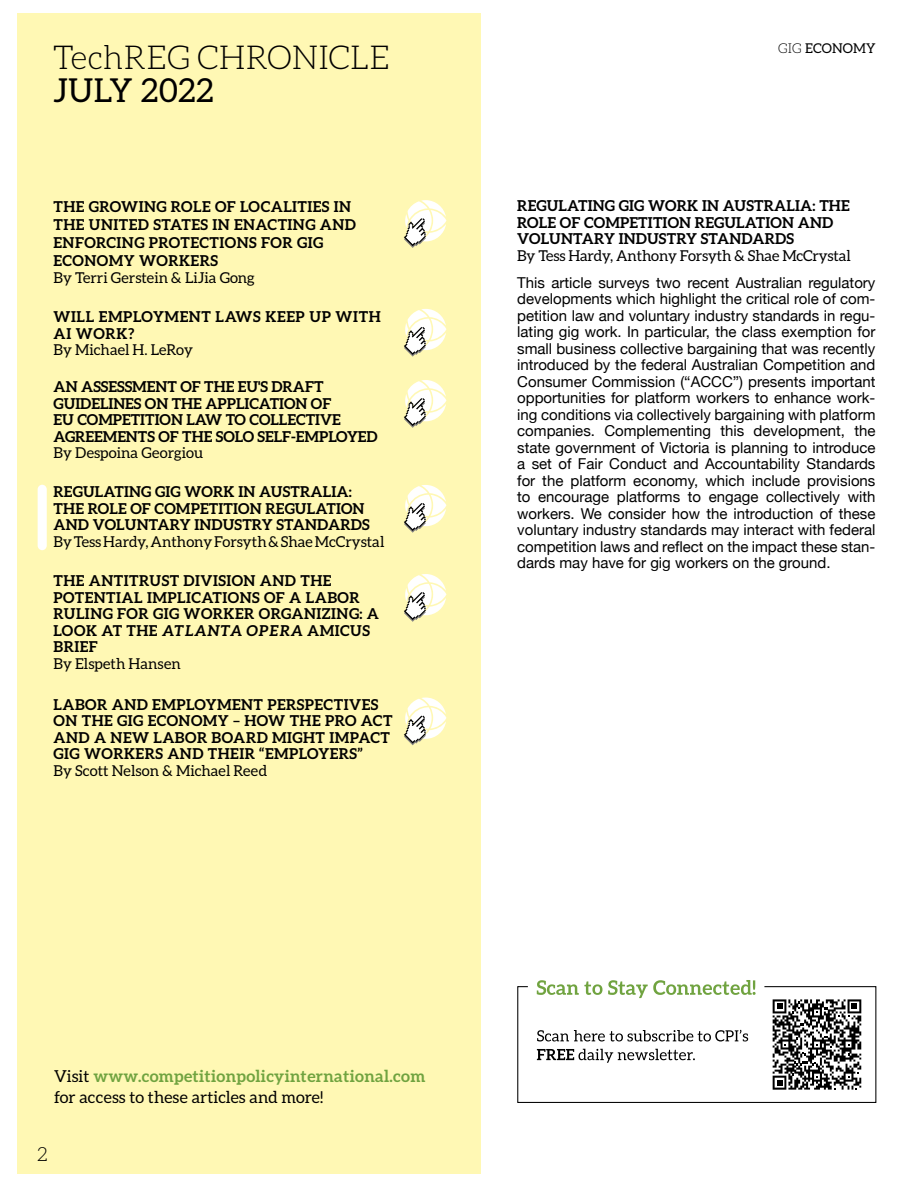
<style>
.page{position:relative;width:918px;height:1188px;background:#fff}
.page>*{position:absolute;margin:0;border:0;box-sizing:border-box;transform-origin:0 0}
.t1{font:300 33px "Aleo";letter-spacing:.005em;color:#000}
.t2{font:33px "Aleo";letter-spacing:.015em;color:#000}
.t3{font:300 19.5px "Aleo";color:#000}
.t4{font:700 16.5px/21px "Aleo";letter-spacing:.02em;color:#70a340}
.t5{font:15px/16.5px "Helvetica Neue";color:#000;text-align:justify}
.t6{font:700 15px/16.5px "Aleo";letter-spacing:.03em;color:#000}
.t7{font:700 15px/16.5px "Aleo";letter-spacing:.01em;color:#000}
.t8{font:15px "Aleo";color:#000}
.t9{font:700 15px/16.5px "Aleo";letter-spacing:.04em;color:#000}
.t10{font:13.5px "Aleo";letter-spacing:.01em;color:#000}
.s1{font-style:italic}
.s2{font-weight:300}
.s3{font-weight:400;color:#000}
</style>
<div class="page">
<div style="left:17px;top:14px;width:464px;height:1160px;background:#fff8b4"></div>
<svg style="left:517px;top:980px;width:360px;height:123px"></svg>
<svg style="left:404px;top:200px;width:42px;height:48px"></svg>
<svg style="left:404px;top:309px;width:42px;height:48px"></svg>
<svg style="left:404px;top:380px;width:42px;height:48px"></svg>
<svg style="left:404px;top:485px;width:42px;height:48px"></svg>
<svg style="left:404px;top:574px;width:42px;height:48px"></svg>
<svg style="left:404px;top:698px;width:42px;height:47px"></svg>
<div style="left:38px;top:485px;width:9px;height:65px;background:#fff;border-radius:5px"></div>
<h1 class="t1" style="left:53px;top:40px;width:338px">TechREG CHRONICLE</h1>
<h1 class="t2" style="left:53px;top:72px;width:162px">JULY 2022</h1>
<p class="t6" style="left:54px;top:198px;width:304px;line-height:18px">THE GROWING ROLE OF LOCALITIES IN<br>THE UNITED STATES IN ENACTING AND<br>ENFORCING PROTECTIONS FOR GIG<br>ECONOMY WORKERS</p>
<p class="t8" style="left:54px;top:269px;width:203px">By Terri Gerstein &amp; LiJia Gong</p>
<p class="t9" style="left:54px;top:308px;width:329px">WILL EMPLOYMENT LAWS KEEP UP WITH<br>AI WORK?</p>
<p class="t8" style="left:54px;top:342px;width:141px">By Michael H. LeRoy</p>
<p class="t7" style="left:54px;top:378px;width:326px">AN ASSESSMENT OF THE EU'S DRAFT GUIDELINES ON THE APPLICATION OF<br>EU COMPETITION LAW TO COLLECTIVE AGREEMENTS OF THE SOLO SELF-EMPLOYED</p>
<p class="t8" style="left:54px;top:444px;width:151px">By Despoina Georgiou</p>
<p class="t7" style="left:54px;top:483px;width:318px">REGULATING GIG WORK IN AUSTRALIA:<br>THE ROLE OF COMPETITION REGULATION<br>AND VOLUNTARY INDUSTRY STANDARDS</p>
<p class="t8" style="left:54px;top:533px;width:332px">By Tess Hardy, Anthony Forsyth &amp; Shae McCrystal</p>
<p class="t6" style="left:54px;top:572px;width:327px">THE ANTITRUST DIVISION AND THE<br>POTENTIAL IMPLICATIONS OF A LABOR<br>RULING FOR GIG WORKER ORGANIZING: A<br>LOOK AT THE <span class="s1">ATLANTA OPERA</span> AMICUS<br>BRIEF</p>
<p class="t8" style="left:54px;top:655px;width:129px">By Elspeth Hansen</p>
<p class="t6" style="left:54px;top:696px;width:341px">LABOR AND EMPLOYMENT PERSPECTIVES ON THE GIG ECONOMY – HOW THE PRO ACT AND A NEW LABOR BOARD MIGHT IMPACT GIG WORKERS AND THEIR “EMPLOYERS”</p>
<p class="t8" style="left:54px;top:762px;width:215px">By Scott Nelson &amp; Michael Reed</p>
<p class="t10" style="left:778px;top:41px;width:99px"><span class="s2">GIG</span> ECONOMY</p>
<p class="t7" style="left:517px;top:197px;width:334px">REGULATING GIG WORK IN AUSTRALIA: THE<br>ROLE OF COMPETITION REGULATION AND<br>VOLUNTARY INDUSTRY STANDARDS</p>
<p class="t8" style="left:517px;top:247px;width:335px">By Tess Hardy, Anthony Forsyth &amp; Shae McCrystal</p>
<p class="t5" style="left:517px;top:275px;width:360px">This article surveys two recent Australian regulatory developments which highlight the critical role of com&shy;petition law and voluntary industry standards in regu&shy;lating gig work. In particular, the class exemption for small business collective bargaining that was recently introduced by the federal Australian Competition and Consumer Commission (“ACCC”) presents important opportunities for platform workers to enhance work&shy;ing conditions via collectively bargaining with platform companies. Complementing this development, the state government of Victoria is planning to introduce a set of Fair Conduct and Accountability Standards for the platform economy, which include provisions to encourage platforms to engage collectively with workers. We consider how the introduction of these voluntary industry standards may interact with federal competition laws and reflect on the impact these stan&shy;dards may have for gig workers on the ground.</p>
<p class="t4" style="left:54px;top:1065px;width:373px"><span class="s3">Visit</span> www.competitionpolicyinternational.com <span class="s3">for access to these articles and more!</span></p>
<h2 class="t3" style="left:37px;top:1144px;width:12px">2</h2>
</div>
